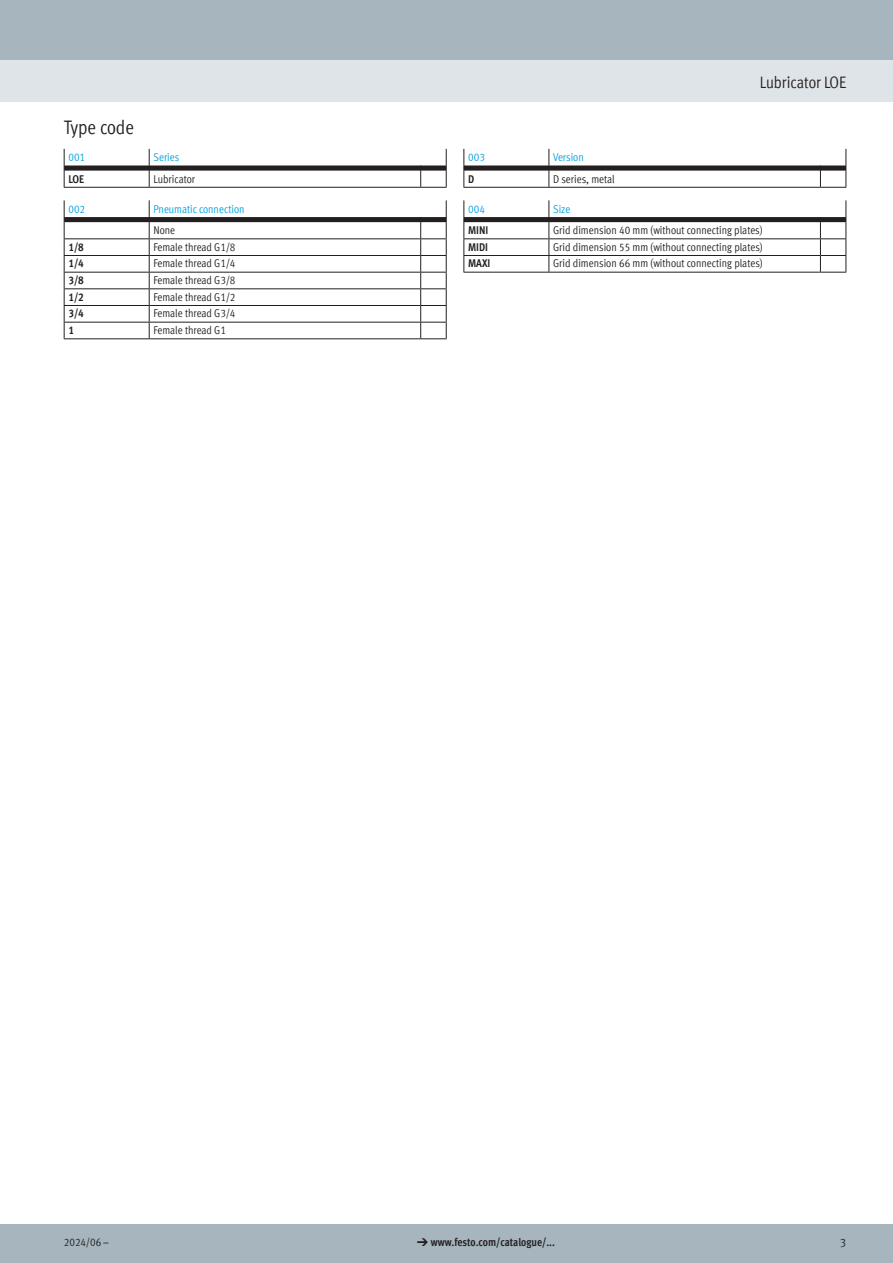
<style>
.page{position:relative;width:893px;height:1263px;background:#fff}
.page>*{position:absolute;margin:0;border:0;box-sizing:border-box;transform-origin:0 0}
.t1{font:condensed 19.5px "Festo";color:#231f20}
.t2{font:condensed 16.5px "Festo";color:#231f20}
.t3{font:condensed 12.75px "Festo";color:#231f20}
.FES_tab_regular{font:condensed 11.25px "Festo";color:#231f20}
.FES_type_code{font:700 condensed 11.25px "Festo";color:#231f20}
.FES_tab_head_2{font:condensed 11.25px "Festo";color:#00a1e3}
.s1{font-family:"Meto Pict 182";font-weight:400;font-stretch:normal}
</style>
<div class="page">
<div style="left:0;top:1225px;width:893px;height:38px;background:#a7b6be"></div>
<div style="left:0;top:60px;width:893px;height:42px;background:#dfe4e8"></div>
<div style="left:0;top:0;width:893px;height:60px;background:#a7b6be"></div>
<svg style="left:64px;top:149px;width:383px;height:39px"></svg>
<svg style="left:64px;top:200px;width:383px;height:139px"></svg>
<svg style="left:463px;top:149px;width:384px;height:39px"></svg>
<svg style="left:463px;top:200px;width:384px;height:73px"></svg>
<h1 class="t1" style="left:64px;top:113px;width:72px">Type code</h1>
<p class="FES_tab_head_2" style="left:68px;top:149px;width:18px">001</p>
<p class="FES_tab_head_2" style="left:153px;top:149px;width:27px">Series</p>
<p class="FES_type_code" style="left:68px;top:170px;width:17px">LOE</p>
<p class="FES_tab_regular" style="left:153px;top:170px;width:43px">Lubricator</p>
<p class="FES_tab_head_2" style="left:68px;top:201px;width:18px">002</p>
<p class="FES_tab_head_2" style="left:153px;top:201px;width:93px">Pneumatic connection</p>
<p class="FES_tab_regular" style="left:153px;top:222px;width:23px">None</p>
<p class="FES_type_code" style="left:68px;top:238px;width:17px">1/8</p>
<p class="FES_tab_regular" style="left:153px;top:239px;width:84px">Female thread G1/8</p>
<p class="FES_type_code" style="left:68px;top:255px;width:17px">1/4</p>
<p class="FES_tab_regular" style="left:153px;top:255px;width:84px">Female thread G1/4</p>
<p class="FES_type_code" style="left:68px;top:272px;width:17px">3/8</p>
<p class="FES_tab_regular" style="left:153px;top:272px;width:84px">Female thread G3/8</p>
<p class="FES_type_code" style="left:68px;top:288px;width:17px">1/2</p>
<p class="FES_tab_regular" style="left:153px;top:289px;width:84px">Female thread G1/2</p>
<p class="FES_type_code" style="left:68px;top:305px;width:17px">3/4</p>
<p class="FES_tab_regular" style="left:153px;top:305px;width:84px">Female thread G3/4</p>
<p class="FES_type_code" style="left:68px;top:322px;width:7px">1</p>
<p class="FES_tab_regular" style="left:153px;top:322px;width:74px">Female thread G1</p>
<h2 class="t2" style="left:760px;top:71px;width:88px">Lubricator LOE</h2>
<p class="FES_tab_head_2" style="left:468px;top:149px;width:18px">003</p>
<p class="FES_tab_head_2" style="left:553px;top:149px;width:32px">Version</p>
<p class="FES_type_code" style="left:468px;top:170px;width:8px">D</p>
<p class="FES_tab_regular" style="left:553px;top:170px;width:63px">D series, metal</p>
<p class="FES_tab_head_2" style="left:468px;top:201px;width:18px">004</p>
<p class="FES_tab_head_2" style="left:553px;top:201px;width:19px">Size</p>
<p class="FES_type_code" style="left:468px;top:222px;width:22px">MINI</p>
<p class="FES_tab_regular" style="left:553px;top:222px;width:211px">Grid dimension 40 mm (without connecting plates)</p>
<p class="FES_type_code" style="left:468px;top:238px;width:21px">MIDI</p>
<p class="FES_tab_regular" style="left:553px;top:239px;width:211px">Grid dimension 55 mm (without connecting plates)</p>
<p class="FES_type_code" style="left:468px;top:255px;width:24px">MAXI</p>
<p class="FES_tab_regular" style="left:553px;top:255px;width:211px">Grid dimension 66 mm (without connecting plates)</p>
<p class="FES_tab_regular" style="left:64px;top:1234px;width:46px">2024/06 –</p>
<p class="FES_type_code" style="left:417px;top:1234px;width:140px"><span class="s1">d</span> www.festo.com/catalogue/...</p>
<p class="t3" style="left:840px;top:1233px;width:8px">3</p>
</div>
